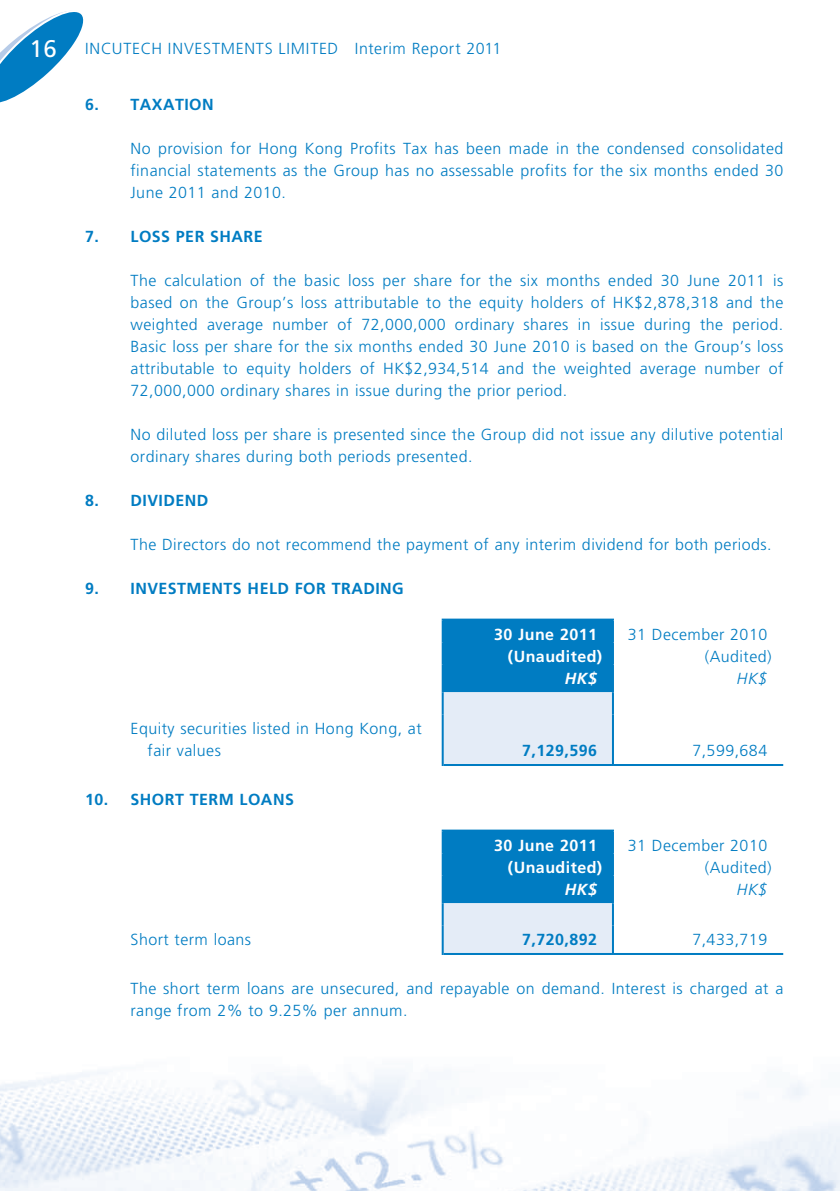
<style>
.page{position:relative;width:840px;height:1191px;background:#fff}
.page>*{position:absolute;margin:0;border:0;box-sizing:border-box;transform-origin:0 0}
.t1{font:300 16px/22px "Frutiger";letter-spacing:.03em;color:#007cc2}
.t2{font:700 16px "Frutiger";letter-spacing:.03em;color:#007cc2}
.t3{font:700 16px "Frutiger";letter-spacing:.03em;color:#fff}
.t4{font:italic 700 16px "Frutiger";color:#fff}
.t5{font:italic 300 16px "Frutiger";color:#007cc2}
.s1{font-weight:400;font-size:24px;color:#fff}
</style>
<div class="page">
<svg style="left:0;top:11px;width:84px;height:92px"></svg>
<img style="left:0;top:1072px;width:839px;height:119px">
<svg style="left:443px;top:620px;width:168px;height:144px;background:#6fb2db"></svg>
<hr style="left:441px;top:618px;width:172px;height:2px;background:#007cc2">
<hr style="left:441px;top:620px;width:2px;height:22px;background:#007cc2">
<hr style="left:611px;top:620px;width:2px;height:22px;background:#007cc2">
<hr style="left:441px;top:642px;width:2px;height:22px;background:#007cc2">
<hr style="left:611px;top:642px;width:2px;height:22px;background:#007cc2">
<hr style="left:441px;top:664px;width:2px;height:28px;background:#007cc2">
<hr style="left:611px;top:664px;width:2px;height:28px;background:#007cc2">
<hr style="left:441px;top:692px;width:2px;height:22px;background:#007cc2">
<hr style="left:611px;top:692px;width:2px;height:22px;background:#007cc2">
<hr style="left:441px;top:714px;width:2px;height:52px;background:#007cc2">
<hr style="left:611px;top:714px;width:2px;height:52px;background:#007cc2">
<hr style="left:443px;top:764px;width:168px;height:2px;background:#007cc2">
<hr style="left:613px;top:764px;width:169px;height:2px;background:#007cc2">
<svg style="left:443px;top:831px;width:168px;height:122px;background:#5ca9d7"></svg>
<hr style="left:441px;top:829px;width:172px;height:2px;background:#007cc2">
<hr style="left:441px;top:831px;width:2px;height:22px;background:#007cc2">
<hr style="left:611px;top:831px;width:2px;height:22px;background:#007cc2">
<hr style="left:441px;top:853px;width:2px;height:22px;background:#007cc2">
<hr style="left:611px;top:853px;width:2px;height:22px;background:#007cc2">
<hr style="left:441px;top:875px;width:2px;height:28px;background:#007cc2">
<hr style="left:611px;top:875px;width:2px;height:28px;background:#007cc2">
<hr style="left:441px;top:903px;width:2px;height:22px;background:#007cc2">
<hr style="left:611px;top:903px;width:2px;height:22px;background:#007cc2">
<hr style="left:441px;top:925px;width:2px;height:30px;background:#007cc2">
<hr style="left:611px;top:925px;width:2px;height:30px;background:#007cc2">
<hr style="left:443px;top:953px;width:168px;height:2px;background:#007cc2">
<hr style="left:613px;top:953px;width:169px;height:2px;background:#007cc2">
<p class="t1" style="left:29px;top:38px;width:473px"><span class="s1">16</span> INCUTECH INVESTMENTS LIMITED Interim Report 2011</p>
<p class="t2" style="left:85px;top:95px;width:130px">6. TAXATION</p>
<p class="t1" style="left:130px;top:138px;width:654px;text-align:justify">No provision for Hong Kong Profits Tax has been made in the condensed consolidated financial statements as the Group has no assessable profits for the six months ended 30<br>June 2011 and 2010.</p>
<p class="t2" style="left:85px;top:227px;width:179px">7. LOSS PER SHARE</p>
<p class="t1" style="left:130px;top:270px;width:654px;text-align:justify">The calculation of the basic loss per share for the six months ended 30 June 2011 is based on the Group’s loss attributable to the equity holders of HK$2,878,318 and the weighted average number of 72,000,000 ordinary shares in issue during the period.<br>Basic loss per share for the six months ended 30 June 2010 is based on the Group’s loss attributable to equity holders of HK$2,934,514 and the weighted average number of 72,000,000 ordinary shares in issue during the prior period.</p>
<p class="t1" style="left:130px;top:424px;width:654px">No diluted loss per share is presented since the Group did not issue any dilutive potential ordinary shares during both periods presented.</p>
<p class="t2" style="left:85px;top:491px;width:125px">8. DIVIDEND</p>
<p class="t1" style="left:130px;top:534px;width:642px">The Directors do not recommend the payment of any interim dividend for both periods.</p>
<p class="t2" style="left:85px;top:579px;width:320px">9. INVESTMENTS HELD FOR TRADING</p>
<p class="t3" style="left:494px;top:625px;width:104px">30 June 2011</p>
<p class="t1" style="left:627px;top:624px;width:141px">31 December 2010</p>
<p class="t3" style="left:507px;top:647px;width:96px">(Unaudited)</p>
<p class="t1" style="left:704px;top:646px;width:68px">(Audited)</p>
<p class="t4" style="left:564px;top:669px;width:34px">HK$</p>
<p class="t5" style="left:736px;top:669px;width:32px">HK$</p>
<p class="t1" style="left:147px;top:717px;width:275px;text-indent:-17px">Equity securities listed in Hong Kong, at fair values</p>
<p class="t2" style="left:522px;top:741px;width:76px">7,129,596</p>
<p class="t1" style="left:692px;top:739px;width:76px">7,599,684</p>
<p class="t2" style="left:85px;top:790px;width:210px">10. SHORT TERM LOANS</p>
<p class="t3" style="left:494px;top:836px;width:104px">30 June 2011</p>
<p class="t1" style="left:627px;top:835px;width:141px">31 December 2010</p>
<p class="t3" style="left:507px;top:858px;width:96px">(Unaudited)</p>
<p class="t1" style="left:704px;top:857px;width:68px">(Audited)</p>
<p class="t4" style="left:564px;top:880px;width:34px">HK$</p>
<p class="t5" style="left:736px;top:880px;width:32px">HK$</p>
<p class="t1" style="left:130px;top:928px;width:122px">Short term loans</p>
<p class="t2" style="left:522px;top:930px;width:76px">7,720,892</p>
<p class="t1" style="left:692px;top:928px;width:76px">7,433,719</p>
<p class="t1" style="left:130px;top:977px;width:654px">The short term loans are unsecured, and repayable on demand. Interest is charged at a range from 2% to 9.25% per annum.</p>
</div>
